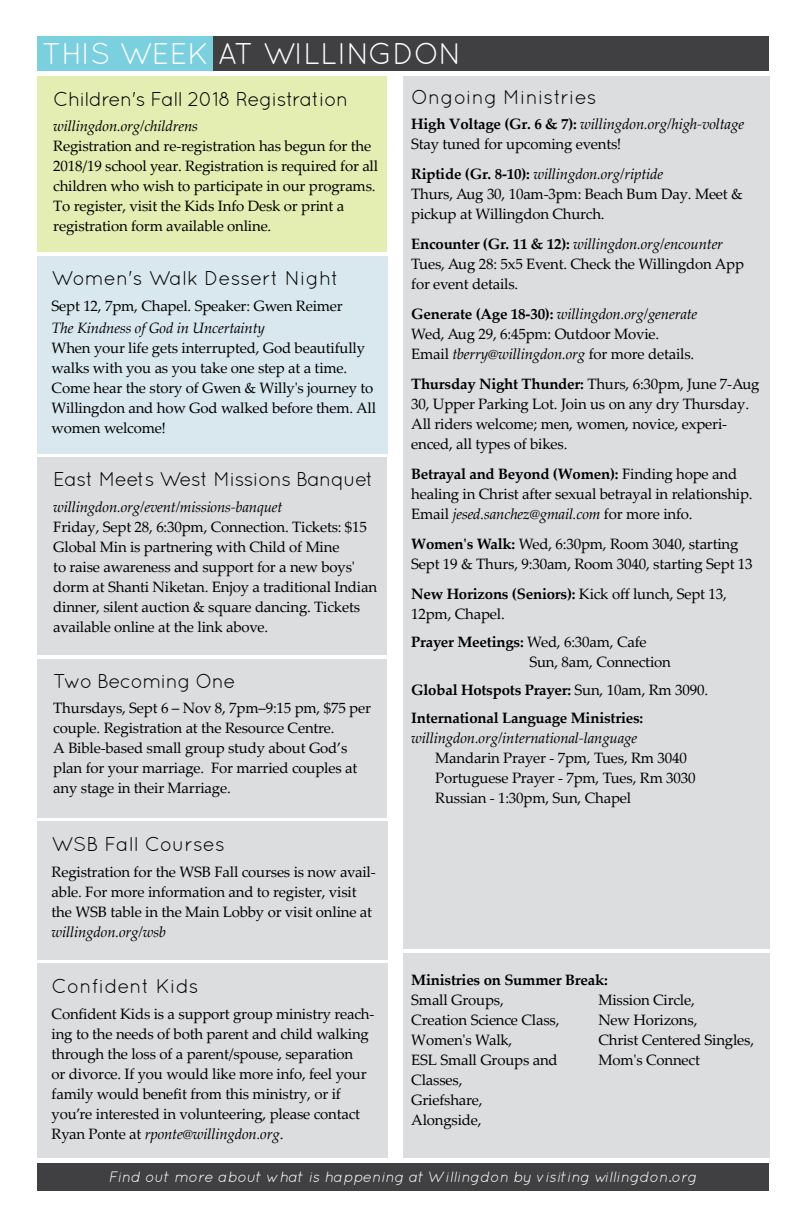
<style>
.page{position:relative;width:792px;height:1224px;background:#fff}
.page>*{position:absolute;margin:0;border:0;box-sizing:border-box;transform-origin:0 0}
.t1{font:30px "Quicksand";color:#fff}
.t2{font:20px "Quicksand";letter-spacing:-.03em;color:#000}
.t3{font:20px "Quicksand";color:#000}
.t4{font:15px/20px "Palatino Linotype";letter-spacing:-.015em;color:#000}
.t5{font:italic 15px/20px "Palatino Linotype";letter-spacing:-.015em;color:#000}
.t6{font:700 15px/28px "Palatino Linotype";letter-spacing:-.015em;color:#000}
.t7{font:italic 15px "Quicksand";color:#fff}
.s1{font-style:italic}
.s2{font-weight:700;font-style:normal}
.s3{font-style:normal}
.s4{font-weight:700}
.s5{font-weight:400}
</style>
<div class="page">
<div style="left:213px;top:36px;width:556px;height:35px;background:#404042"></div>
<div style="left:403px;top:77px;width:367px;height:872px;background:#dcddde"></div>
<div style="left:403px;top:953px;width:367px;height:205px;background:#dcddde"></div>
<div style="left:37px;top:36px;width:176px;height:35px;background:#7ad0df"></div>
<div style="left:37px;top:1163px;width:732px;height:27px;background:#404042"></div>
<div style="left:38px;top:822px;width:350px;height:138px;background:#dcddde"></div>
<div style="left:38px;top:659px;width:349px;height:159px;background:#dcddde"></div>
<div style="left:38px;top:457px;width:349px;height:198px;background:#dcddde"></div>
<div style="left:38px;top:256px;width:350px;height:197px;background:#d9e8ef"></div>
<div style="left:38px;top:77px;width:349px;height:175px;background:#e4edb2"></div>
<div style="left:38px;top:964px;width:350px;height:194px;background:#dcddde"></div>
<h1 class="t1" style="left:42px;top:37px;width:421px">THIS WEEK AT WILLINGDON</h1>
<h2 class="t2" style="left:53px;top:87px;width:297px">Children's Fall 2018 Registration</h2>
<p class="t5" style="left:53px;top:115px;width:146px">willingdon.org/childrens</p>
<p class="t4" style="left:53px;top:135px;width:326px">Registration and re-registration has begun for the 2018/19 school year. Registration is required for all children who wish to participate in our programs.<br>To register, visit the Kids Info Desk or print a registration form available online.</p>
<h2 class="t3" style="left:52px;top:267px;width:289px">Women's Walk Dessert Night</h2>
<p class="t4" style="left:52px;top:295px;width:293px">Sept 12, 7pm, Chapel. Speaker: Gwen Reimer</p>
<p class="t5" style="left:52px;top:317px;width:215px">The Kindness of God in Uncertainty</p>
<p class="t4" style="left:52px;top:337px;width:326px">When your life gets interrupted, God beautifully walks with you as you take one step at a time.<br>Come hear the story of Gwen &amp; Willy's journey to Willingdon and how God walked before them. All women welcome!</p>
<h2 class="t2" style="left:53px;top:468px;width:322px">East Meets West Missions Banquet</h2>
<p class="t5" style="left:53px;top:496px;width:231px">willingdon.org/event/missions-banquet</p>
<p class="t4" style="left:53px;top:516px;width:325px">Friday, Sept 28, 6:30pm, Connection. Tickets: $15<br>Global Min is partnering with Child of Mine<br>to raise awareness and support for a new boys' dorm at Shanti Niketan. Enjoy a traditional Indian dinner, silent auction &amp; square dancing. Tickets available online at the link above.</p>
<h2 class="t2" style="left:53px;top:670px;width:184px">Two Becoming One</h2>
<p class="t4" style="left:53px;top:698px;width:319px">Thursdays, Sept 6 – Nov 8, 7pm–9:15 pm, $75 per couple. Registration at the Resource Centre.<br>A Bible-based small group study about God’s plan for your marriage. For married couples at any stage in their Marriage.</p>
<h2 class="t3" style="left:52px;top:832px;width:175px">WSB Fall Courses</h2>
<p class="t4" style="left:52px;top:861px;width:326px">Registration for the WSB Fall courses is now avail&shy;able. For more information and to register, visit the WSB table in the Main Lobby or visit online at</p>
<p class="t5" style="left:52px;top:921px;width:116px">willingdon.org/wsb</p>
<h2 class="t3" style="left:52px;top:974px;width:149px">Confident Kids</h2>
<p class="t4" style="left:52px;top:1003px;width:324px">Confident Kids is a support group ministry reach&shy;ing to the needs of both parent and child walking through the loss of a parent/spouse, separation<br>or divorce. If you would like more info, feel your family would benefit from this ministry, or if you’re interested in volunteering, please contact Ryan Ponte at <span class="s1">rponte@willingdon.org</span>.</p>
<h2 class="t3" style="left:411px;top:86px;width:187px">Ongoing Ministries</h2>
<p class="t5" style="left:411px;top:113px;width:335px"><span class="s2">High Voltage (Gr. 6 &amp; 7):</span> willingdon.org/high-voltage<br><span class="s3">Stay tuned for upcoming events!</span></p>
<p class="t4" style="left:411px;top:163px;width:333px"><span class="s4">Riptide (Gr. 8-10):</span> <span class="s1">willingdon.org/riptide<br></span>Thurs, Aug 30, 10am-3pm: Beach Bum Day. Meet &amp; pickup at Willingdon Church.</p>
<p class="t4" style="left:411px;top:233px;width:334px"><span class="s4">Encounter (Gr. 11 &amp; 12):</span> <span class="s1">willingdon.org/encounter<br></span>Tues, Aug 28: 5x5 Event. Check the Willingdon App for event details.</p>
<p class="t4" style="left:411px;top:303px;width:288px"><span class="s4">Generate (Age 18-30):</span> <span class="s1">willingdon.org/generate<br></span>Wed, Aug 29, 6:45pm: Outdoor Movie.<br>Email <span class="s1">tberry@willingdon.org</span> for more details.</p>
<p class="t4" style="left:411px;top:373px;width:350px"><span class="s4">Thursday Night Thunder:</span> Thurs, 6:30pm, June 7-Aug 30, Upper Parking Lot. Join us on any dry Thursday.<br>All riders welcome; men, women, novice, experi&shy;enced, all types of bikes.</p>
<p class="t4" style="left:411px;top:463px;width:343px"><span class="s4">Betrayal and Beyond (Women):</span> Finding hope and healing in Christ after sexual betrayal in relationship.<br>Email <span class="s1">jesed.sanchez@gmail.com</span> for more info.</p>
<p class="t4" style="left:411px;top:533px;width:343px"><span class="s4">Women's Walk:</span> Wed, 6:30pm, Room 3040, starting<br>Sept 19 &amp; Thurs, 9:30am, Room 3040, starting Sept 13</p>
<p class="t4" style="left:411px;top:583px;width:317px"><span class="s4">New Horizons (Seniors):</span> Kick off lunch, Sept 13,<br>12pm, Chapel.</p>
<p class="t4" style="left:529px;top:631px;width:143px;text-indent:-118px"><span class="s4">Prayer Meetings:</span> Wed, 6:30am, Cafe<br>Sun, 8am, Connection</p>
<p class="t6" style="left:411px;top:675px;width:299px">Global Hotspots Prayer: <span class="s5">Sun, 10am, Rm 3090.<br></span>International Language Ministries:</p>
<p class="t5" style="left:411px;top:727px;width:228px">willingdon.org/international-language</p>
<p class="t4" style="left:435px;top:747px;width:262px">Mandarin Prayer - 7pm, Tues, Rm 3040<br>Portuguese Prayer - 7pm, Tues, Rm 3030<br>Russian - 1:30pm, Sun, Chapel</p>
<p class="t6" style="left:411px;top:965px;width:198px">Ministries on Summer Break:</p>
<p class="t4" style="left:411px;top:989px;width:150px">Small Groups,<br>Creation Science Class,<br>Women's Walk,<br>ESL Small Groups and<br>Classes,<br>Griefshare,<br>Alongside,</p>
<p class="t4" style="left:598px;top:989px;width:157px">Mission Circle,<br>New Horizons,<br>Christ Centered Singles,<br>Mom's Connect</p>
<p class="t7" style="left:108px;top:1168px;width:590px">Find out more about what is happening at Willingdon by visiting willingdon.org</p>
</div>
